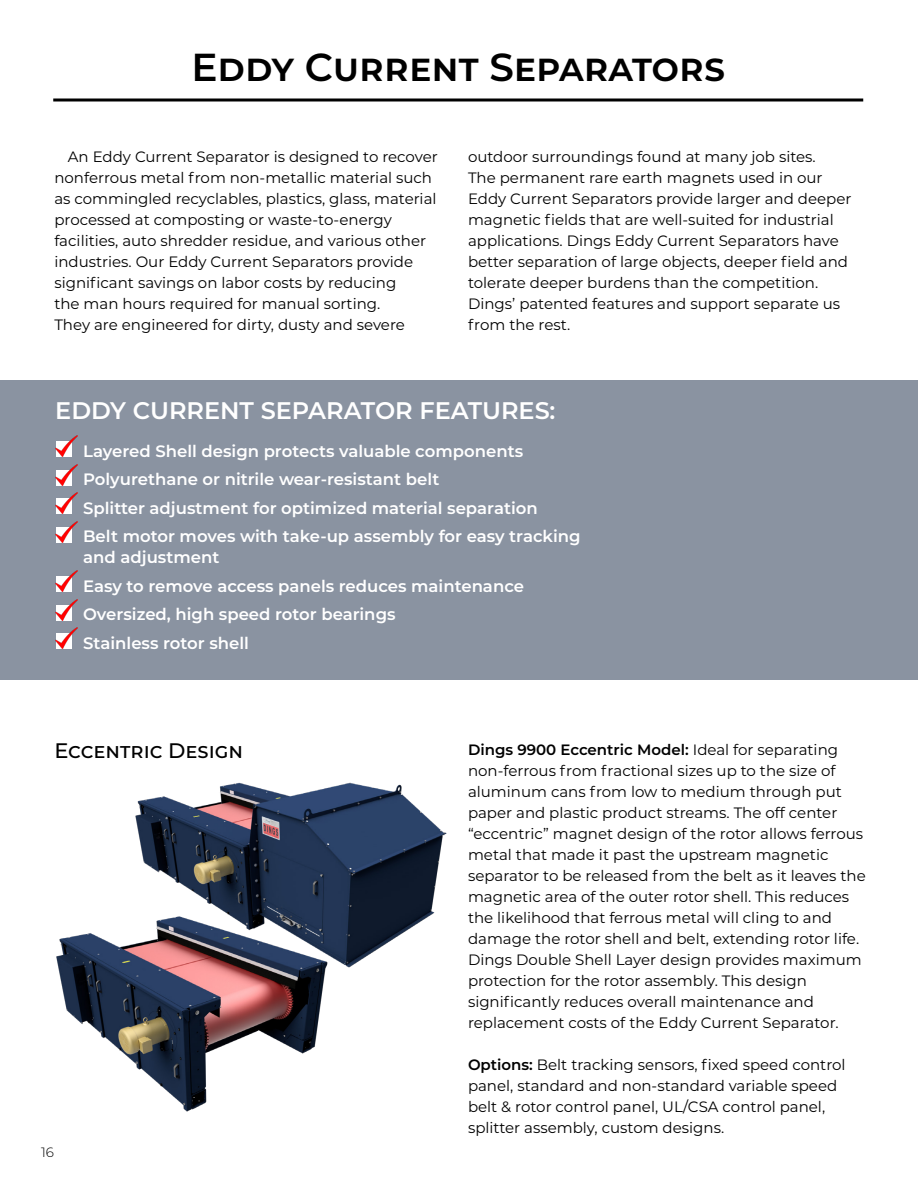
<style>
.page{position:relative;width:918px;height:1188px;background:#fff}
.page>*{position:absolute;margin:0;border:0;box-sizing:border-box;transform-origin:0 0}
.t1{font:600 39px "Montserrat";color:#000}
.t2{font:600 24px "Montserrat";color:#fff}
.t3{font:500 21px "Montserrat";color:#000}
.t4{font:600 16.5px/28.5px "Montserrat";color:#fff}
.t5{font:15px/21px "Montserrat";color:#000}
.t6{font:300 13.5px "Montserrat";color:#000}
.s1{font-weight:600}
</style>
<div class="page">
<div style="left:0;top:380px;width:918px;height:300px;background:#8a93a1"></div>
<hr style="left:53px;top:99px;width:810px;height:3px;background:#000">
<img style="left:135px;top:782px;width:312px;height:186px">
<img style="left:56px;top:913px;width:274px;height:199px">
<img style="left:55px;top:436px;width:23px;height:21px">
<img style="left:55px;top:464px;width:23px;height:21px">
<img style="left:55px;top:493px;width:23px;height:21px">
<img style="left:55px;top:521px;width:23px;height:21px">
<img style="left:55px;top:571px;width:23px;height:21px">
<img style="left:55px;top:599px;width:23px;height:21px">
<img style="left:55px;top:628px;width:23px;height:21px">
<h1 class="t1" style="left:191px;top:40px;width:535px">Eddy Current Separators</h1>
<p class="t5" style="left:54px;top:146px;width:385px;text-indent:14px">An Eddy Current Separator is designed to recover nonferrous metal from non-metallic material such as commingled recyclables, plastics, glass, material processed at composting or waste-to-energy facilities, auto shredder residue, and various other industries. Our Eddy Current Separators provide significant savings on labor costs by reducing<br>the man hours required for manual sorting.<br>They are engineered for dirty, dusty and severe</p>
<p class="t5" style="left:468px;top:146px;width:385px">outdoor surroundings found at many job sites.<br>The permanent rare earth magnets used in our Eddy Current Separators provide larger and deeper magnetic fields that are well-suited for industrial applications. Dings Eddy Current Separators have better separation of large objects, deeper field and tolerate deeper burdens than the competition.<br>Dings’ patented features and support separate us from the rest.</p>
<h2 class="t2" style="left:55px;top:393px;width:502px">EDDY CURRENT SEPARATOR FEATURES:</h2>
<p class="t4" style="left:83px;top:436px;width:499px">Layered Shell design protects valuable components Polyurethane or nitrile wear-resistant belt<br>Splitter adjustment for optimized material separation<br>Belt motor moves with take-up assembly for easy tracking</p>
<p class="t4" style="left:83px;top:543px;width:443px">and adjustment<br>Easy to remove access panels reduces maintenance<br>Oversized, high speed rotor bearings<br>Stainless rotor shell</p>
<h3 class="t3" style="left:54px;top:736px;width:190px">Eccentric Design</h3>
<p class="t5" style="left:468px;top:738px;width:399px"><span class="s1">Dings 9900 Eccentric Model:</span> Ideal for separating non-ferrous from fractional sizes up to the size of aluminum cans from low to medium through put paper and plastic product streams. The off center “eccentric” magnet design of the rotor allows ferrous metal that made it past the upstream magnetic separator to be released from the belt as it leaves the magnetic area of the outer rotor shell. This reduces the likelihood that ferrous metal will cling to and damage the rotor shell and belt, extending rotor life.<br>Dings Double Shell Layer design provides maximum protection for the rotor assembly. This design significantly reduces overall maintenance and replacement costs of the Eddy Current Separator.</p>
<p class="t5" style="left:468px;top:1053px;width:379px"><span class="s1">Options:</span> Belt tracking sensors, fixed speed control panel, standard and non-standard variable speed belt &amp; rotor control panel, UL/CSA control panel, splitter assembly, custom designs.</p>
<p class="t6" style="left:41px;top:1143px;width:14px">16</p>
</div>
